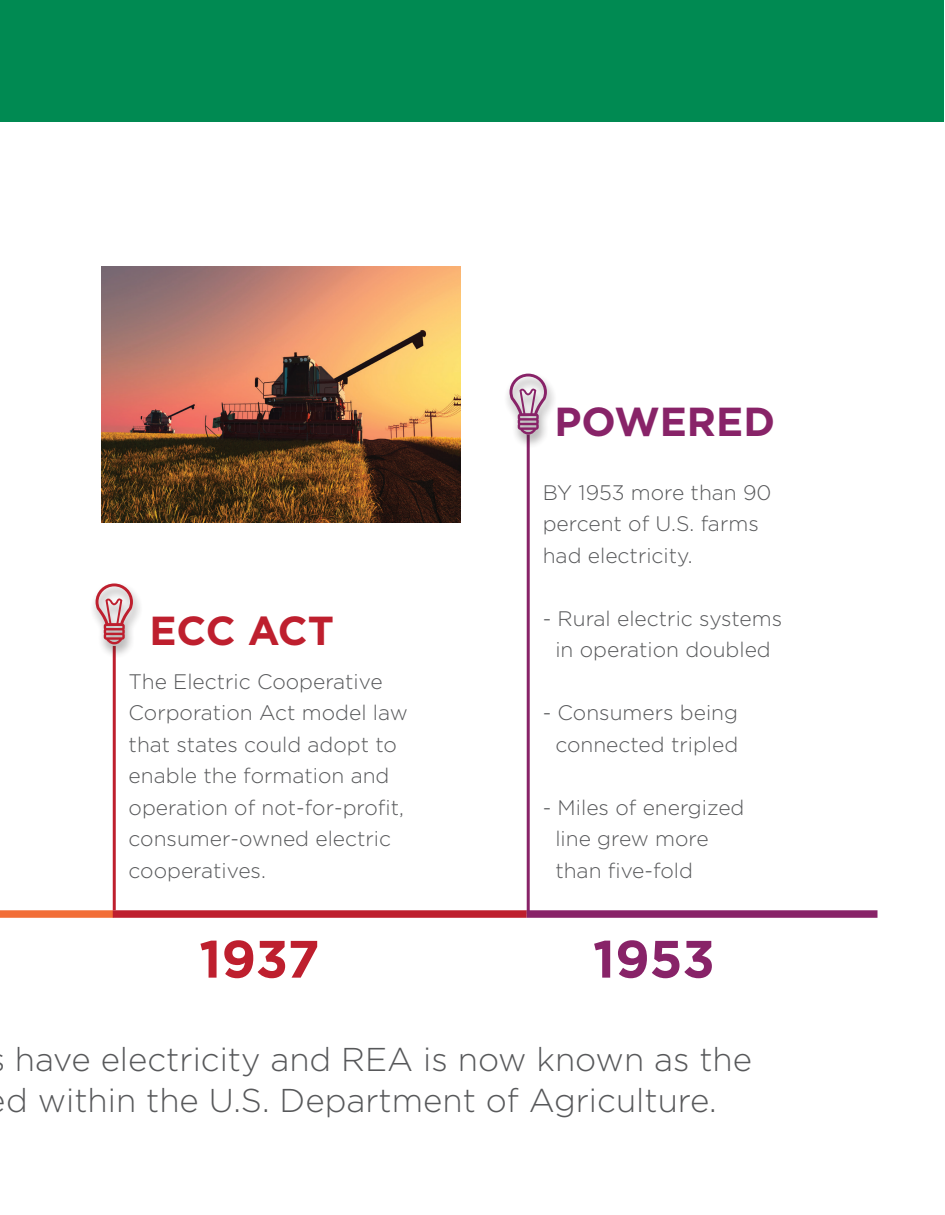
<style>
.page{position:relative;width:945px;height:1215px;background:#fff}
.page>*{position:absolute;margin:0;border:0;box-sizing:border-box;transform-origin:0 0}
.t1{font:700 52.5px "Gotham";color:#be1f2e}
.t2{font:700 52.5px "Gotham";color:#882368}
.t3{font:700 40.5px "Gotham";color:#882368}
.t4{font:700 40.5px "Gotham";letter-spacing:-.01em;color:#be1f2e}
.t5{font:300 33px/40.5px "Gotham";color:#57585a}
.t6{font:300 21px/31.5px "Gotham";color:#57585a}
</style>
<div class="page">
<div style="left:0;top:0;width:14px;height:121px;background:#008a52"></div>
<hr style="left:113px;top:646px;width:3px;height:264px;background:#be1f2e">
<hr style="left:527px;top:435px;width:3px;height:479px;background:#882368">
<div style="left:0;top:910px;width:113px;height:8px;background:#f26e37"></div>
<div style="left:113px;top:910px;width:414px;height:8px;background:#be1f2e"></div>
<div style="left:527px;top:910px;width:351px;height:8px;background:#882368"></div>
<div style="left:90px;top:582px;width:53px;height:77px;background:#231f20;opacity:.49"></div>
<svg style="left:96px;top:583px;width:37px;height:61px"></svg>
<div style="left:504px;top:372px;width:53px;height:77px;background:#231f20;opacity:.49"></div>
<svg style="left:510px;top:374px;width:37px;height:61px"></svg>
<img style="left:101px;top:267px;width:360px;height:255px">
<div style="left:14px;top:0;width:930px;height:121px;background:#008a52"></div>
<h2 class="t3" style="left:555px;top:395px;width:222px">POWERED</h2>
<h2 class="t4" style="left:150px;top:603px;width:186px">ECC ACT</h2>
<p class="t6" style="left:129px;top:665px;width:281px">The Electric Cooperative<br>Corporation Act model law that states could adopt to enable the formation and operation of not-for-profit, consumer-owned electric cooperatives.</p>
<p class="t6" style="left:543px;top:476px;width:230px">BY 1953 more than 90 percent of U.S. farms had electricity.</p>
<p class="t6" style="left:543px;top:602px;width:241px;text-align:center">- Rural electric systems in operation doubled</p>
<p class="t6" style="left:543px;top:697px;width:197px;text-align:center">- Consumers being connected tripled</p>
<p class="t6" style="left:555px;top:791px;width:191px;text-indent:-13px">- Miles of energized line grew more than five-fold</p>
<h1 class="t1" style="left:199px;top:924px;width:122px">1937</h1>
<h1 class="t2" style="left:593px;top:924px;width:124px">1953</h1>
<h3 class="t5" style="left:6px;top:1039px;width:747px">have electricity and REA is now known as the d within the U.S. Department of Agriculture.</h3>
</div>
